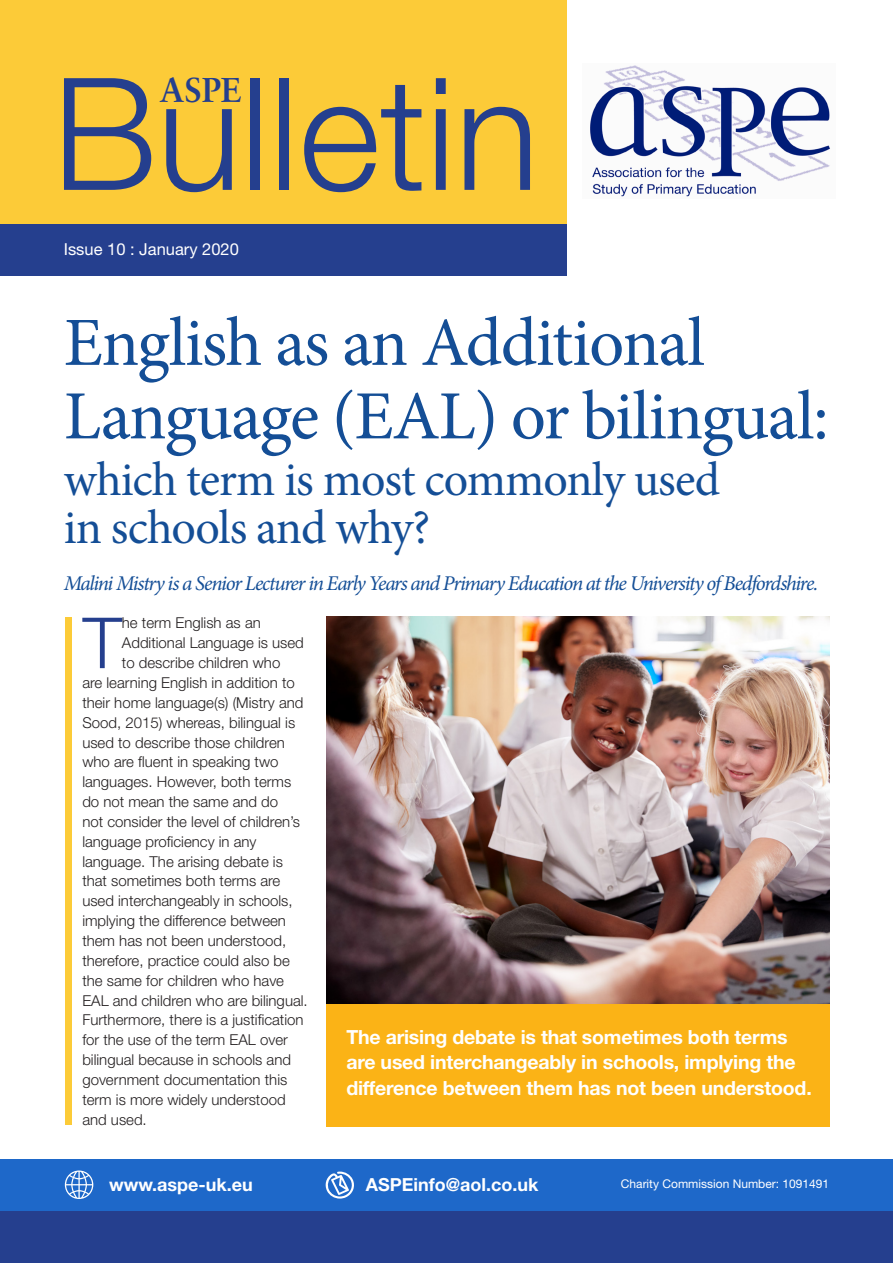
<style>
.page{position:relative;width:893px;height:1263px;background:#fff}
.page>*{position:absolute;margin:0;border:0;box-sizing:border-box;transform-origin:0 0}
.t1{font:300 156.3px "Helvetica Neue";color:#253f8e}
.t2{font:300 70.65px "Helvetica Neue";color:#253f8e}
.t3{font:69px/73.5px "Minion Pro";letter-spacing:-.02em;color:#144e96}
.t4{font:48px "Minion Pro";letter-spacing:-.025em;color:#144e96}
.t5{font:700 34.5px "Sabon";color:#253f8e}
.t6{font:italic 21px "Minion Pro";letter-spacing:-.06em;color:#144e96}
.t7{font:700 19.5px/25.5px "Helvetica Neue";letter-spacing:-.01em;color:#fff}
.t8{font:700 18px "Helvetica Neue";color:#fff}
.t9{font:16.5px "Helvetica Neue";color:#fff}
.t10{font:300 15px "Helvetica Neue";color:#231f20}
.t11{font:12px "Helvetica Neue";color:#fff}
</style>
<div class="page">
<div style="left:326px;top:1003px;width:503px;height:123px;background:#fbb316"></div>
<div style="left:0;top:1209px;width:893px;height:54px;background:#253f8e"></div>
<div style="left:0;top:1159px;width:893px;height:51px;background:#1e68c9"></div>
<div style="left:0;top:0;width:567px;height:260px;background:#fccb38"></div>
<img style="left:590px;top:65px;width:240px;height:132px">
<div style="left:0;top:224px;width:567px;height:52px;background:#253f8e"></div>
<svg style="left:65px;top:1170px;width:28px;height:29px"></svg>
<svg style="left:325px;top:1171px;width:29px;height:27px"></svg>
<div style="left:65px;top:618px;width:6px;height:507px;background:#fccb38"></div>
<img style="left:326px;top:617px;width:503px;height:386px">
<p class="t5" style="left:160px;top:69px;width:84px">ASPE</p>
<p class="t1" style="left:53px;top:39px;width:488px">Bulletin</p>
<p class="t9" style="left:64px;top:239px;width:177px">Issue 10 : January 2020</p>
<p class="t3" style="left:64px;top:306px;width:766px">English as an Additional<br>Language (EAL) or bilingual:</p>
<p class="t4" style="left:64px;top:448px;width:658px">which term is most commonly used</p>
<p class="t4" style="left:64px;top:496px;width:368px">in schools and why?</p>
<p class="t6" style="left:64px;top:569px;width:756px">Malini Mistry is a Senior Lecturer in Early Years and Primary Education at the University of Bedfordshire.</p>
<p class="t2" style="left:83px;top:600px;width:41px">T</p>
<p class="t10" style="left:122px;top:614px;width:140px">he term English as an</p>
<p class="t10" style="left:122px;top:634px;width:183px">Additional Language is used</p>
<p class="t10" style="left:122px;top:654px;width:160px">to describe children who</p>
<p class="t10" style="left:82px;top:673px;width:214px">are learning English in addition to</p>
<p class="t10" style="left:82px;top:693px;width:223px">their home language(s) (Mistry and</p>
<p class="t10" style="left:82px;top:713px;width:214px">Sood, 2015) whereas, bilingual is</p>
<p class="t10" style="left:82px;top:733px;width:204px">used to describe those children</p>
<p class="t10" style="left:82px;top:753px;width:198px">who are fluent in speaking two</p>
<p class="t10" style="left:82px;top:773px;width:210px">languages. However, both terms</p>
<p class="t10" style="left:82px;top:792px;width:197px">do not mean the same and do</p>
<p class="t10" style="left:82px;top:812px;width:219px">not consider the level of children’s</p>
<p class="t10" style="left:82px;top:832px;width:176px">language proficiency in any</p>
<p class="t10" style="left:82px;top:852px;width:202px">language. The arising debate is</p>
<p class="t10" style="left:82px;top:872px;width:200px">that sometimes both terms are</p>
<p class="t10" style="left:82px;top:892px;width:212px">used interchangeably in schools,</p>
<p class="t10" style="left:82px;top:912px;width:205px">implying the difference between</p>
<p class="t10" style="left:82px;top:931px;width:205px">them has not been understood,</p>
<p class="t10" style="left:82px;top:951px;width:209px">therefore, practice could also be</p>
<p class="t10" style="left:82px;top:971px;width:203px">the same for children who have</p>
<p class="t10" style="left:82px;top:991px;width:227px">EAL and children who are bilingual.</p>
<p class="t10" style="left:82px;top:1011px;width:223px">Furthermore, there is a justification</p>
<p class="t10" style="left:82px;top:1031px;width:207px">for the use of the term EAL over</p>
<p class="t10" style="left:82px;top:1050px;width:210px">bilingual because in schools and</p>
<p class="t10" style="left:82px;top:1070px;width:207px">government documentation this</p>
<p class="t10" style="left:82px;top:1090px;width:205px">term is more widely understood</p>
<p class="t10" style="left:82px;top:1110px;width:66px">and used.</p>
<p class="t7" style="left:346px;top:1023px;width:467px">The arising debate is that sometimes both terms are used interchangeably in schools, implying the difference between them has not been understood.</p>
<p class="t8" style="left:109px;top:1173px;width:145px">www.aspe-uk.eu</p>
<p class="t8" style="left:366px;top:1173px;width:174px">ASPEinfo@aol.co.uk</p>
<p class="t11" style="left:621px;top:1177px;width:210px">Charity Commission Number: 1091491</p>
</div>
